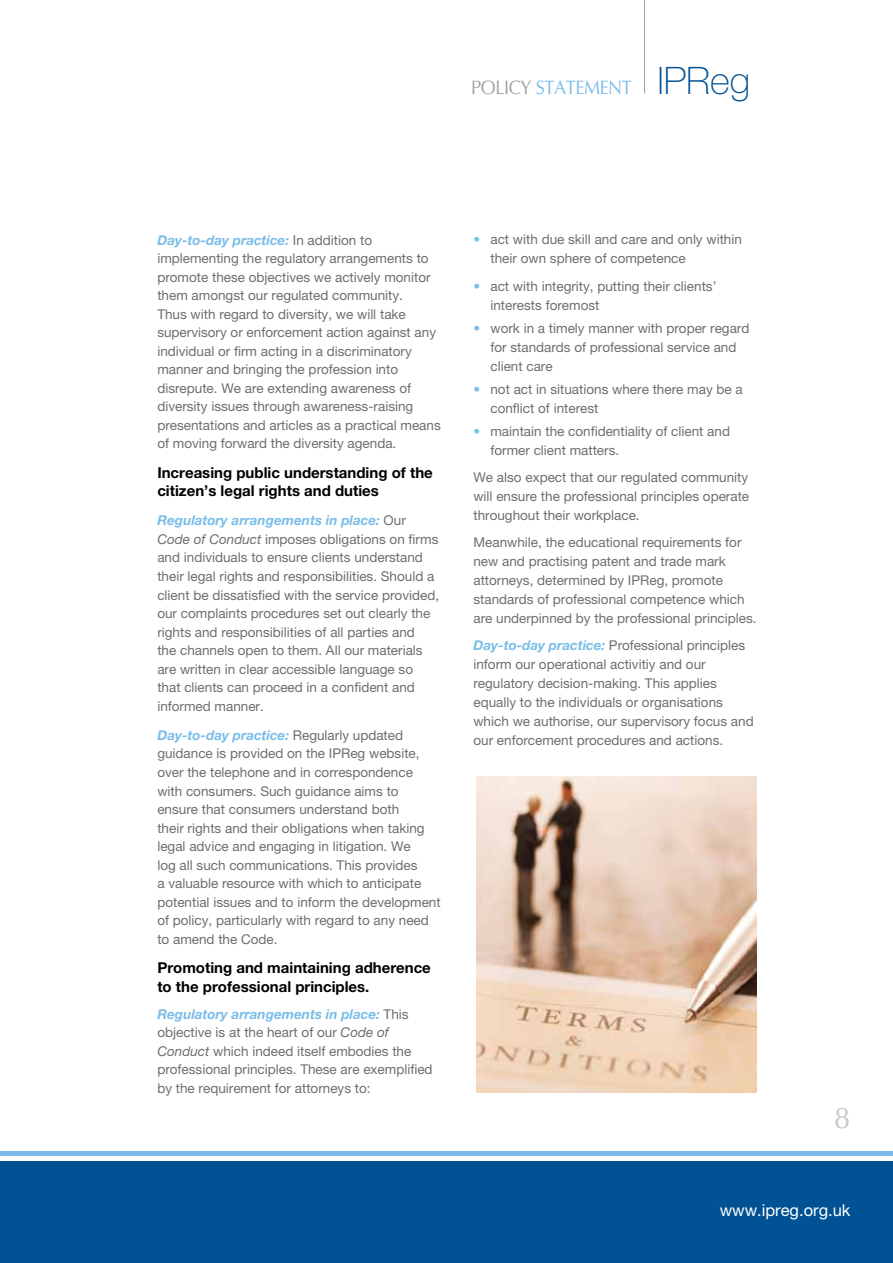
<style>
.page{position:relative;width:893px;height:1263px;background:#fff}
.page>*{position:absolute;margin:0;border:0;box-sizing:border-box;transform-origin:0 0}
.t1{font:30px "Optima";color:#ccc8c7}
.t2{font:19.5px "Optima";letter-spacing:-.02em;color:#79bde8;scale:.93 1}
.t3{font:16.5px "Helvetica Neue";color:#fff}
.t4{font:700 15px/18.6px "Helvetica Neue";color:#000}
.t5{font:13.5px/18.6px "Helvetica Neue";color:#6d6e71}
.s1{color:#a39e9c}
.s2{font-family:"Helvetica Neue";font-weight:100;font-size:37.95px;color:#005295}
.s3{font-weight:700;font-style:italic;color:#79bde8}
.s4{font-style:italic}
.s5{color:#79bde8}
</style>
<div class="page">
<hr style="left:0;top:1151px;width:893px;height:4px;background:#79bde8">
<div style="left:0;top:1161px;width:893px;height:102px;background:#005295"></div>
<hr style="left:644px;top:0;width:1px;height:94px;background:#a39e9c">
<img style="left:476px;top:776px;width:281px;height:317px">
<h2 class="t2" style="left:471px;top:76px;width:301px"><span class="s1">POLICY</span> STATEMENT <span class="s2">IPReg</span></h2>
<p class="t5" style="left:157px;top:230px;width:285px"><span class="s3">Day-to-day practice:</span> In addition to implementing the regulatory arrangements to promote these objectives we actively monitor them amongst our regulated community.<br>Thus with regard to diversity, we will take supervisory or enforcement action against any individual or firm acting in a discriminatory manner and bringing the profession into disrepute. We are extending awareness of diversity issues through awareness-raising presentations and articles as a practical means of moving forward the diversity agenda.</p>
<p class="t4" style="left:157px;top:463px;width:277px">Increasing public understanding of the citizen’s legal rights and duties</p>
<p class="t5" style="left:157px;top:511px;width:283px"><span class="s3">Regulatory arrangements in place:</span> Our <span class="s4">Code of Conduct</span> imposes obligations on firms and individuals to ensure clients understand their legal rights and responsibilities. Should a client be dissatisfied with the service provided, our complaints procedures set out clearly the rights and responsibilities of all parties and<br>the channels open to them. All our materials are written in clear accessible language so that clients can proceed in a confident and informed manner.</p>
<p class="t5" style="left:157px;top:726px;width:285px"><span class="s3">Day-to-day practice:</span> Regularly updated guidance is provided on the IPReg website, over the telephone and in correspondence with consumers. Such guidance aims to ensure that consumers understand both<br>their rights and their obligations when taking legal advice and engaging in litigation. We<br>log all such communications. This provides<br>a valuable resource with which to anticipate potential issues and to inform the development of policy, particularly with regard to any need to amend the Code.</p>
<p class="t4" style="left:157px;top:958px;width:275px">Promoting and maintaining adherence to the professional principles.</p>
<p class="t5" style="left:157px;top:1004px;width:277px"><span class="s3">Regulatory arrangements in place:</span> This objective is at the heart of our <span class="s4">Code of Conduct</span> which indeed itself embodies the professional principles. These are exemplified by the requirement for attorneys to:</p>
<p class="t5" style="left:490px;top:230px;width:253px;text-indent:-17px"><span class="s5">•</span> act with due skill and care and only within their own sphere of competence</p>
<p class="t5" style="left:490px;top:276px;width:228px;text-indent:-17px"><span class="s5">•</span> act with integrity, putting their clients’ interests foremost</p>
<p class="t5" style="left:490px;top:318px;width:261px;text-indent:-17px"><span class="s5">•</span> work in a timely manner with proper regard for standards of professional service and client care</p>
<p class="t5" style="left:490px;top:379px;width:254px;text-indent:-17px"><span class="s5">•</span> not act in situations where there may be a conflict of interest</p>
<p class="t5" style="left:490px;top:421px;width:241px;text-indent:-17px"><span class="s5">•</span> maintain the confidentiality of client and former client matters.</p>
<p class="t5" style="left:473px;top:468px;width:277px;text-align:justify">We also expect that our regulated community will ensure the professional principles operate throughout their workplace.</p>
<p class="t5" style="left:473px;top:533px;width:285px">Meanwhile, the educational requirements for new and practising patent and trade mark attorneys, determined by IPReg, promote standards of professional competence which are underpinned by the professional principles.</p>
<p class="t5" style="left:473px;top:636px;width:282px"><span class="s3">Day-to-day practice:</span> Professional principles inform our operational activitiy and our regulatory decision-making. This applies equally to the individuals or organisations which we authorise, our supervisory focus and our enforcement procedures and actions.</p>
<h1 class="t1" style="left:834px;top:1100px;width:18px">8</h1>
<p class="t3" style="left:720px;top:1201px;width:132px">www.ipreg.org.uk</p>
</div>
